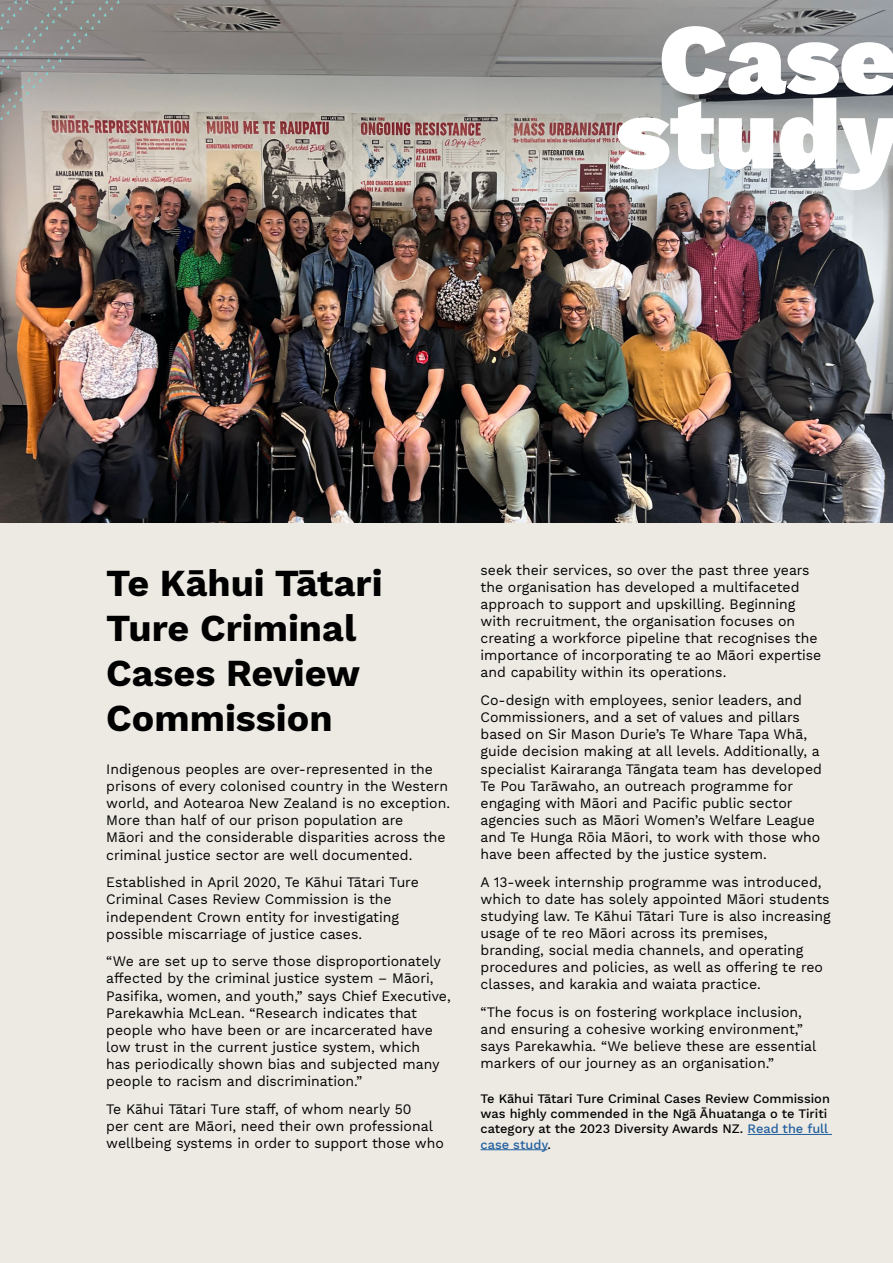
<style>
.page{position:relative;width:893px;height:1263px;background:#edeae4}
.page>*{position:absolute;margin:0;border:0;box-sizing:border-box;transform-origin:0 0}
.t1{font:900 100.5px/75px "Work Sans";color:#fff;text-align:center}
.t2{font:700 37.5px/45px "Work Sans";color:#000}
.t3{font:14.25px/17.1px "Work Sans";color:#000}
.t4{font:500 12.75px/15.3px "Work Sans";color:#000}
.s1{color:#215e9e}
</style>
<div class="page">
<img style="left:0;top:0;width:893px;height:523px">
<hr style="left:748px;top:1134px;width:84px;height:1px;background:#215e9e">
<hr style="left:481px;top:1149px;width:66px;height:1px;background:#215e9e">
<svg style="left:0;top:0;width:119px;height:120px;background:#9a9794"></svg>
<h1 class="t1" style="left:616px;top:27px;width:285px">Case study</h1>
<h2 class="t2" style="left:106px;top:563px;width:278px">Te Kāhui Tātari<br>Ture Criminal<br>Cases Review<br>Commission</h2>
<p class="t3" style="left:106px;top:761px;width:345px">Indigenous peoples are over-represented in the prisons of every colonised country in the Western world, and Aotearoa New Zealand is no exception.<br>More than half of our prison population are<br>Māori and the considerable disparities across the criminal justice sector are well documented.</p>
<p class="t3" style="left:106px;top:874px;width:314px">Established in April 2020, Te Kāhui Tātari Ture Criminal Cases Review Commission is the independent Crown entity for investigating possible miscarriage of justice cases.</p>
<p class="t3" style="left:106px;top:953px;width:346px">“We are set up to serve those disproportionately affected by the criminal justice system – Māori, Pasifika, women, and youth,” says Chief Executive, Parekawhia McLean. “Research indicates that people who have been or are incarcerated have low trust in the current justice system, which<br>has periodically shown bias and subjected many people to racism and discrimination.”</p>
<p class="t3" style="left:106px;top:1101px;width:339px">Te Kāhui Tātari Ture staff, of whom nearly 50<br>per cent are Māori, need their own professional wellbeing systems in order to support those who</p>
<p class="t3" style="left:481px;top:562px;width:342px">seek their services, so over the past three years the organisation has developed a multifaceted approach to support and upskilling. Beginning with recruitment, the organisation focuses on creating a workforce pipeline that recognises the importance of incorporating te ao Māori expertise and capability within its operations.</p>
<p class="t3" style="left:481px;top:692px;width:343px">Co-design with employees, senior leaders, and Commissioners, and a set of values and pillars based on Sir Mason Durie’s Te Whare Tapa Whā, guide decision making at all levels. Additionally, a specialist Kairaranga Tāngata team has developed Te Pou Tarāwaho, an outreach programme for engaging with Māori and Pacific public sector agencies such as Māori Women’s Welfare League and Te Hunga Rōia Māori, to work with those who have been affected by the justice system.</p>
<p class="t3" style="left:481px;top:874px;width:352px">A 13-week internship programme was introduced, which to date has solely appointed Māori students studying law. Te Kāhui Tātari Ture is also increasing usage of te reo Māori across its premises, branding, social media channels, and operating procedures and policies, as well as offering te reo classes, and karakia and waiata practice.</p>
<p class="t3" style="left:481px;top:1004px;width:337px">“The focus is on fostering workplace inclusion, and ensuring a cohesive working environment,” says Parekawhia. “We believe these are essential markers of our journey as an organisation.”</p>
<p class="t4" style="left:481px;top:1091px;width:351px">Te Kāhui Tātari Ture Criminal Cases Review Commission was highly commended in the Ngā Āhuatanga o te Tiriti category at the 2023 Diversity Awards NZ. <span class="s1">Read the full case study</span>.</p>
</div>
